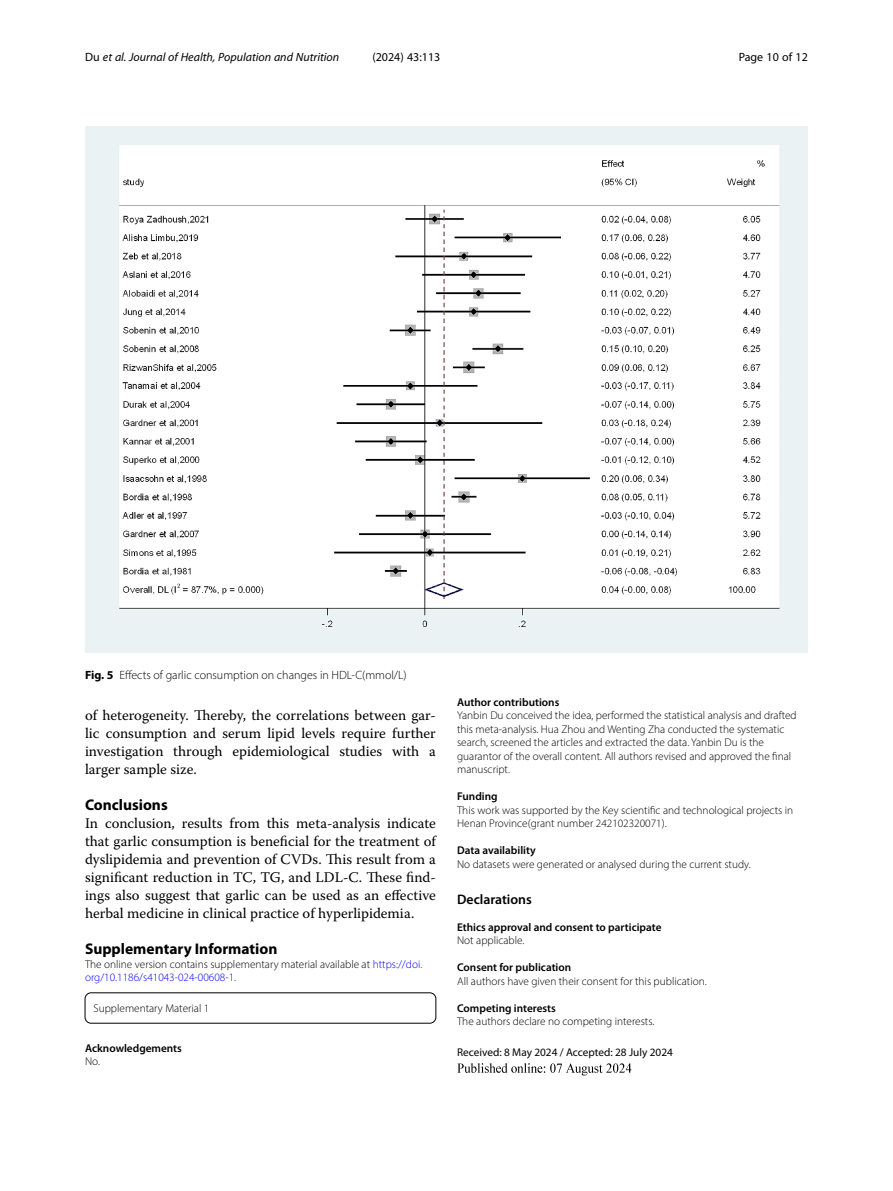
<style>
.page{position:relative;width:893px;height:1191px;background:#fff}
.page>*{position:absolute;margin:0;border:0;box-sizing:border-box;transform-origin:0 0}
.Head_1{font:700 15.45px "Myriad Pro";color:#000}
.Body_Text{font:14.7px/18px "Warnock Pro";color:#000;text-align:justify}
.Body_Text_Indent{font:14.7px/18px "Warnock Pro";color:#000;text-align:justify}
.Ethics_Declarations{font:600 13.8px "Myriad Pro";color:#000}
.Figure_Caption{font:300 12px "Myriad Pro";color:#000}
.t1{font:italic 12px "Myriad Pro";color:#000}
.t2{font:12px "Myriad Pro";color:#000}
.Author_Contribution{font:300 11.25px/13.5px "Myriad Pro";color:#000}
.Endmatter_Heading{font:600 11.25px "Myriad Pro";color:#000}
.Funding{font:300 11.25px/13.5px "Myriad Pro";color:#000}
.Ethics_Declarations-2{font:300 11.25px "Myriad Pro";color:#000}
.Article_Note_ESM{font:300 11.25px/13.5px "Myriad Pro";color:#000}
.Data_Availability{font:300 11.25px "Myriad Pro";color:#000}
.Article_History{font:11.25px "Myriad Pro";color:#000}
.Additional_File_Info{font:300 11.25px "Myriad Pro";color:#000}
.Acknowledgements{font:300 11.25px "Myriad Pro";color:#000}
.s1{font-style:normal}
.s2{font-weight:700}
.s3{color:#00f}
</style>
<div class="page">
<div style="left:85px;top:992px;width:351px;height:31px;border:1px solid #000;border-radius:6px"></div>
<img style="left:457px;top:1063px;width:175px;height:13px">
<img style="left:85px;top:126px;width:723px;height:526px">
<p class="t1" style="left:85px;top:50px;width:256px"><span class="s1">Du</span> et al. Journal of Health, Population and Nutrition</p>
<p class="t2" style="left:372px;top:50px;width:70px">(2024) 43:113</p>
<p class="t2" style="left:739px;top:50px;width:71px">Page 10 of 12</p>
<p class="Figure_Caption" style="left:85px;top:668px;width:323px"><span class="s2">Fig. 5</span> Effects of garlic consumption on changes in HDL-C(mmol/L)</p>
<p class="Body_Text_Indent" style="left:85px;top:706px;width:352px">of heterogeneity. Thereby, the correlations between gar&shy;lic consumption and serum lipid levels require further investigation through epidemiological studies with a larger sample size.</p>
<p class="Head_1" style="left:85px;top:795px;width:84px">Conclusions</p>
<p class="Body_Text" style="left:85px;top:814px;width:352px">In conclusion, results from this meta-analysis indicate that garlic consumption is beneficial for the treatment of dyslipidemia and prevention of CVDs. This result from a significant reduction in TC, TG, and LDL-C. These find&shy;ings also suggest that garlic can be used as an effective herbal medicine in clinical practice of hyperlipidemia.</p>
<p class="Head_1" style="left:85px;top:939px;width:194px">Supplementary Information</p>
<p class="Article_Note_ESM" style="left:85px;top:957px;width:339px">The online version contains supplementary material available at <span class="s3">https://doi. org/10.1186/s41043-024-00608-1</span>.</p>
<p class="Additional_File_Info" style="left:94px;top:1001px;width:117px">Supplementary Material 1</p>
<p class="Endmatter_Heading" style="left:85px;top:1040px;width:98px">Acknowledgements</p>
<p class="Acknowledgements" style="left:85px;top:1054px;width:16px">No.</p>
<p class="Endmatter_Heading" style="left:457px;top:694px;width:104px">Author contributions</p>
<p class="Author_Contribution" style="left:457px;top:708px;width:341px">Yanbin Du conceived the idea, performed the statistical analysis and drafted this meta-analysis. Hua Zhou and Wenting Zha conducted the systematic search, screened the articles and extracted the data. Yanbin Du is the guarantor of the overall content. All authors revised and approved the final manuscript.</p>
<p class="Endmatter_Heading" style="left:457px;top:789px;width:42px">Funding</p>
<p class="Funding" style="left:457px;top:803px;width:338px">This work was supported by the Key scientific and technological projects in<br>Henan Province(grant number 242102320071).</p>
<p class="Endmatter_Heading" style="left:457px;top:843px;width:80px">Data availability</p>
<p class="Data_Availability" style="left:457px;top:857px;width:295px">No datasets were generated or analysed during the current study.</p>
<p class="Ethics_Declarations" style="left:457px;top:890px;width:76px">Declarations</p>
<p class="Endmatter_Heading" style="left:457px;top:919px;width:206px">Ethics approval and consent to participate</p>
<p class="Ethics_Declarations-2" style="left:457px;top:933px;width:69px">Not applicable.</p>
<p class="Endmatter_Heading" style="left:457px;top:960px;width:116px">Consent for publication</p>
<p class="Ethics_Declarations-2" style="left:457px;top:974px;width:251px">All authors have given their consent for this publication.</p>
<p class="Endmatter_Heading" style="left:457px;top:1000px;width:100px">Competing interests</p>
<p class="Ethics_Declarations-2" style="left:457px;top:1014px;width:199px">The authors declare no competing interests.</p>
<p class="Article_History" style="left:457px;top:1045px;width:217px">Received: 8 May 2024 / Accepted: 28 July 2024</p>
</div>
